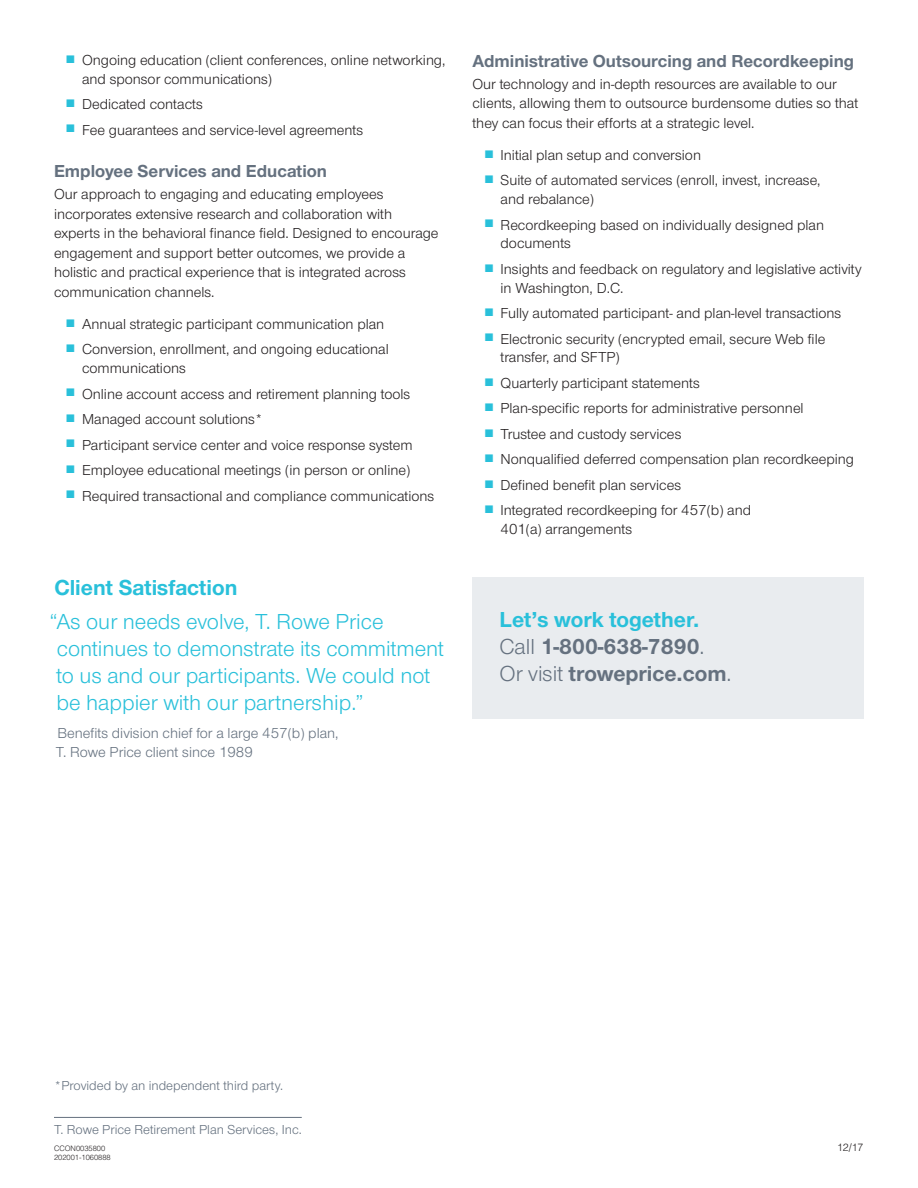
<style>
.page{position:relative;width:918px;height:1188px;background:#fff}
.page>*{position:absolute;margin:0;border:0;box-sizing:border-box;transform-origin:0 0}
.t1{font:22.5px/27px "Nimbus Sans Novus";color:#29c0da}
.t2{font:700 22.5px/27px "Nimbus Sans Novus";color:#65717f}
.t3{font:700 22.5px "Nimbus Sans Novus";color:#29c0da}
.Subhead{font:700 18px "Nimbus Sans Novus";color:#65717f}
.Body{font:15px/18.8px "Nimbus Sans Novus";color:#231f20}
.Body-2{font:15px/19.5px "Nimbus Sans Novus";color:#65717f}
.t4{font:13.5px "Nimbus Sans Novus";color:#65717f}
.t5{font:300 10.5px "Helvetica LT Std";color:#231f20}
.t6{font:300 7.5px "Helvetica LT Std";color:#231f20}
.s1{font-weight:400}
</style>
<div class="page">
<hr style="left:54px;top:1117px;width:248px;height:1px;background:#65717f">
<div style="left:472px;top:578px;width:392px;height:141px;background:#e9ecef"></div>
<p class="Body" style="left:82px;top:50px;width:365px">Ongoing education (client conferences, online networking, and sponsor communications)</p>
<p class="Body" style="left:82px;top:94px;width:122px">Dedicated contacts</p>
<p class="Body" style="left:82px;top:120px;width:283px">Fee guarantees and service-level agreements</p>
<p class="Subhead" style="left:54px;top:159px;width:275px">Employee Services and Education</p>
<p class="Body" style="left:54px;top:184px;width:386px;line-height:19.5px">Our approach to engaging and educating employees incorporates extensive research and collaboration with experts in the behavioral finance field. Designed to encourage engagement and support better outcomes, we provide a holistic and practical experience that is integrated across communication channels.</p>
<p class="Body" style="left:82px;top:314px;width:304px">Annual strategic participant communication plan</p>
<p class="Body" style="left:82px;top:339px;width:308px">Conversion, enrollment, and ongoing educational communications</p>
<p class="Body" style="left:82px;top:384px;width:330px">Online account access and retirement planning tools</p>
<p class="Body" style="left:82px;top:409px;width:183px">Managed account solutions*</p>
<p class="Body" style="left:82px;top:435px;width:332px">Participant service center and voice response system</p>
<p class="Body" style="left:82px;top:460px;width:330px">Employee educational meetings (in person or online)</p>
<p class="Body" style="left:82px;top:486px;width:354px">Required transactional and compliance communications</p>
<p class="t3" style="left:54px;top:573px;width:185px">Client Satisfaction</p>
<p class="t1" style="left:56px;top:607px;width:389px;text-indent:-7px">“As our needs evolve, T. Rowe Price continues to demonstrate its commitment to us and our participants. We could not be happier with our partnership.”</p>
<p class="Body-2" style="left:56px;top:723px;width:284px">Benefits division chief for a large 457(b) plan,<br>T. Rowe Price client since 1989</p>
<p class="Subhead" style="left:472px;top:49px;width:383px">Administrative Outsourcing and Recordkeeping</p>
<p class="Body" style="left:472px;top:73px;width:387px;line-height:19.5px">Our technology and in-depth resources are available to our clients, allowing them to outsource burdensome duties so that they can focus their efforts at a strategic level.</p>
<p class="Body" style="left:501px;top:145px;width:202px">Initial plan setup and conversion</p>
<p class="Body" style="left:501px;top:170px;width:322px">Suite of automated services (enroll, invest, increase, and rebalance)</p>
<p class="Body" style="left:501px;top:215px;width:325px">Recordkeeping based on individually designed plan documents</p>
<p class="Body" style="left:501px;top:259px;width:363px">Insights and feedback on regulatory and legislative activity in Washington, D.C.</p>
<p class="Body" style="left:501px;top:303px;width:342px">Fully automated participant- and plan-level transactions</p>
<p class="Body" style="left:501px;top:329px;width:326px">Electronic security (encrypted email, secure Web file transfer, and SFTP)</p>
<p class="Body" style="left:501px;top:373px;width:201px">Quarterly participant statements</p>
<p class="Body" style="left:501px;top:398px;width:305px">Plan-specific reports for administrative personnel</p>
<p class="Body" style="left:501px;top:424px;width:182px">Trustee and custody services</p>
<p class="Body" style="left:501px;top:449px;width:355px">Nonqualified deferred compensation plan recordkeeping</p>
<p class="Body" style="left:501px;top:475px;width:182px">Defined benefit plan services</p>
<p class="Body" style="left:501px;top:500px;width:252px">Integrated recordkeeping for 457(b) and<br>401(a) arrangements</p>
<p class="t3" style="left:500px;top:605px;width:201px">Let’s work together.</p>
<p class="t2" style="left:499px;top:632px;width:233px"><span class="s1">Call</span> 1-800-638-7890<span class="s1">.<br>Or visit</span> troweprice.com<span class="s1">.</span></p>
<p class="t4" style="left:54px;top:1077px;width:231px">*Provided by an independent third party.</p>
<p class="t4" style="left:54px;top:1121px;width:249px">T. Rowe Price Retirement Plan Services, Inc.</p>
<p class="t6" style="left:54px;top:1144px;width:53px">CCON0035800</p>
<p class="t5" style="left:837px;top:1141px;width:28px">12/17</p>
<p class="t6" style="left:54px;top:1153px;width:58px">202001-1060888</p>
</div>
